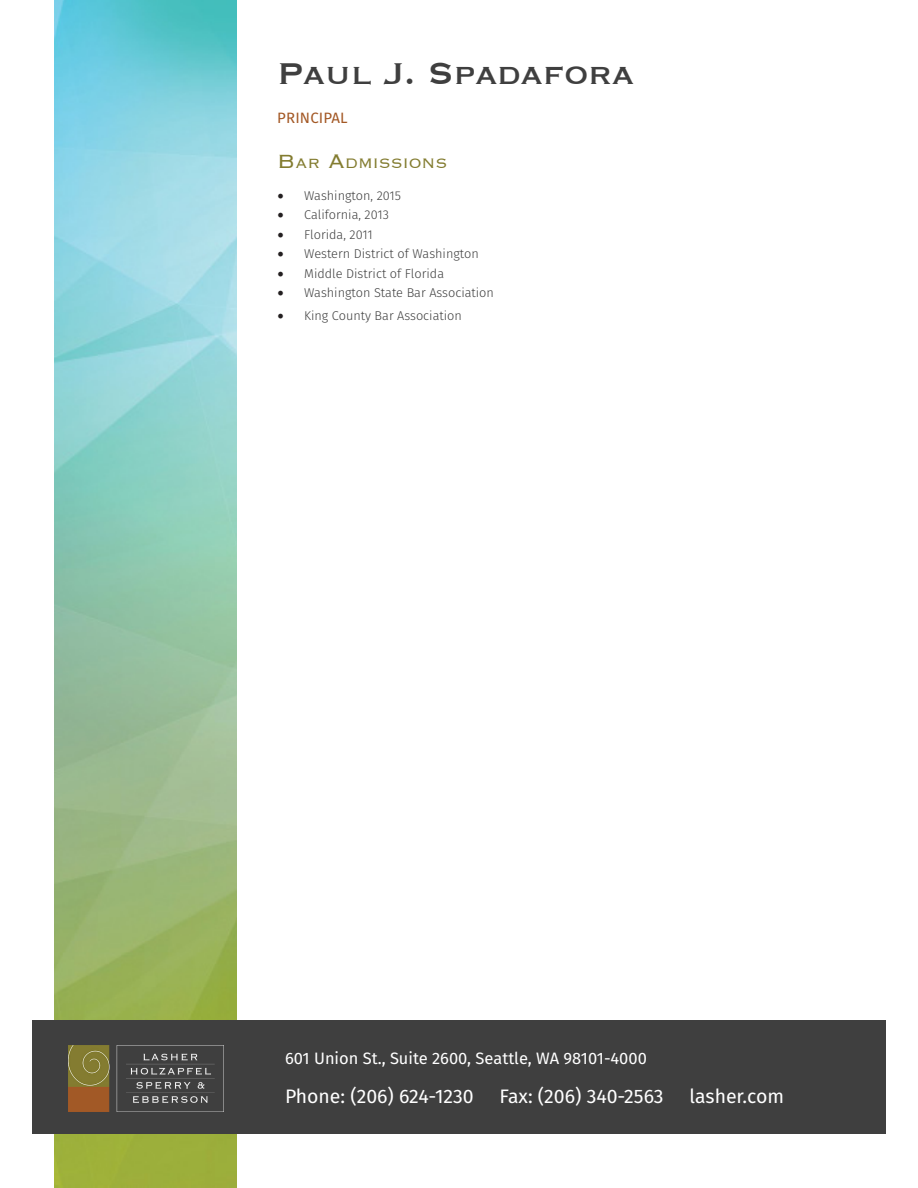
<style>
.page{position:relative;width:918px;height:1188px;background:#fff}
.page>*{position:absolute;margin:0;border:0;box-sizing:border-box;transform-origin:0 0}
.Attorney_Name{font:39px "Copperplate";color:#3f3f3f}
.t1{font:19.5px "Fira Sans";color:#fff}
.t2{font:300 17.85px "Copperplate";color:#837c30}
.t3{font:16.5px "Fira Sans";color:#fff}
.Job_Title{font:15px "Fira Sans";letter-spacing:.01em;color:#a35825}
.t4{font:300 12.75px "Fira Sans";color:#3f3f3f}
.s1{font-size:25.5px}
.s2{font-family:"Minion Pro";font-weight:400;font-size:18px;color:#231f20}
</style>
<div class="page">
<img style="left:54px;top:0;width:183px;height:1188px">
<div style="left:32px;top:1020px;width:854px;height:114px;background:#3f3f3f"></div>
<img style="left:69px;top:1046px;width:155px;height:65px">
<p class="Attorney_Name" style="left:277px;top:48px;width:358px">Paul J. Spadafora</p>
<p class="Job_Title" style="left:277px;top:107px;width:72px">PRINCIPAL</p>
<p class="t2" style="left:277px;top:152px;width:172px"><span class="s1">B</span>ar <span class="s1">A</span>dmissions</p>
<p class="t4" style="left:277px;top:186px;width:125px"><span class="s2">•</span> Washington, 2015</p>
<p class="t4" style="left:277px;top:206px;width:113px"><span class="s2">•</span> California, 2013</p>
<p class="t4" style="left:277px;top:225px;width:97px"><span class="s2">•</span> Florida, 2011</p>
<p class="t4" style="left:277px;top:245px;width:203px"><span class="s2">•</span> Western District of Washington</p>
<p class="t4" style="left:277px;top:264px;width:168px"><span class="s2">•</span> Middle District of Florida</p>
<p class="t4" style="left:277px;top:284px;width:218px"><span class="s2">•</span> Washington State Bar Association</p>
<p class="t4" style="left:277px;top:306px;width:186px"><span class="s2">•</span> King County Bar Association</p>
<p class="t3" style="left:285px;top:1046px;width:363px">601 Union St., Suite 2600, Seattle, WA 98101-4000</p>
<p class="t1" style="left:285px;top:1081px;width:190px">Phone: (206) 624-1230</p>
<p class="t1" style="left:500px;top:1081px;width:166px">Fax: (206) 340-2563</p>
<p class="t1" style="left:689px;top:1081px;width:96px">lasher.com</p>
</div>
